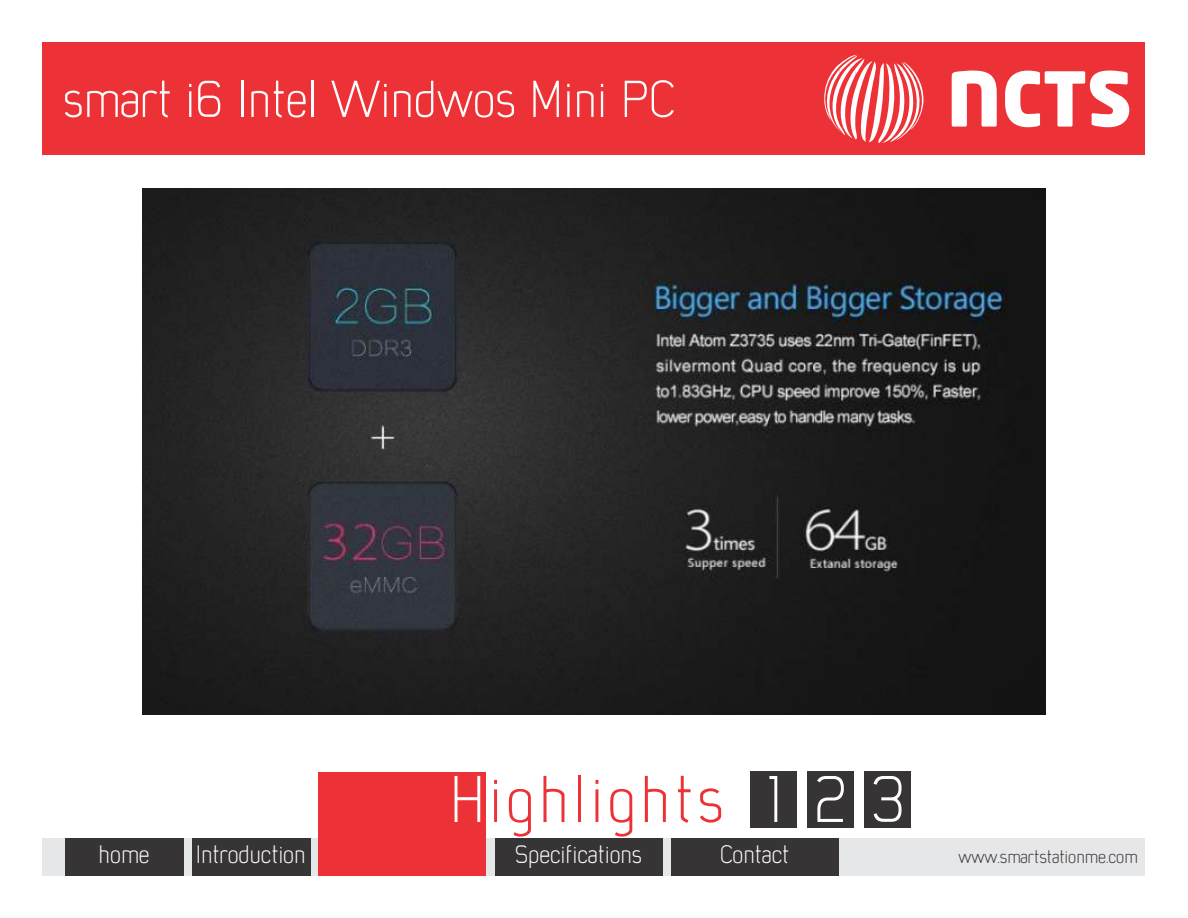
<style>
.page{position:relative;width:1188px;height:918px;background:#fff}
.page>*{position:absolute;margin:0;border:0;box-sizing:border-box;transform-origin:0 0}
.t1{font:300 70.5px "Mister Giacco";letter-spacing:.06em;color:#ed3237}
.t2{font:300 70.5px "Mister Giacco";color:#fefefe}
.t3{font:300 55.5px "Mister Giacco";color:#fefefe}
.t4{font:300 27px "Mister Giacco";color:#fefefe}
.t5{font:300 19.5px "Mister Giacco";color:#373435}
.s1{color:#fefefe}
</style>
<div class="page">
<img style="left:142px;top:189px;width:904px;height:525px">
<div style="left:43px;top:838px;width:1102px;height:37px;background:#e6e7e8"></div>
<div style="left:43px;top:43px;width:1102px;height:112px;background:#ed3237"></div>
<div style="left:65px;top:838px;width:119px;height:37px;background:#373435"></div>
<div style="left:495px;top:838px;width:168px;height:37px;background:#373435"></div>
<div style="left:671px;top:838px;width:168px;height:37px;background:#373435"></div>
<div style="left:192px;top:838px;width:118px;height:37px;background:#373435"></div>
<div style="left:319px;top:772px;width:167px;height:103px;background:#ed3237"></div>
<div style="left:750px;top:772px;width:47px;height:56px;background:#373435"></div>
<div style="left:807px;top:772px;width:47px;height:56px;background:#373435"></div>
<div style="left:864px;top:772px;width:47px;height:56px;background:#373435"></div>
<svg style="left:952px;top:71px;width:177px;height:56px"></svg>
<svg style="left:824px;top:55px;width:100px;height:88px"></svg>
<h2 class="t3" style="left:63px;top:68px;width:615px">smart i6 Intel Windwos Mini PC</h2>
<h1 class="t1" style="left:450px;top:760px;width:275px"><span class="s1">H</span>ighlights</h1>
<h1 class="t2" style="left:765px;top:760px;width:141px">123</h1>
<p class="t4" style="left:99px;top:839px;width:52px">home</p>
<p class="t4" style="left:196px;top:839px;width:111px">Introduction</p>
<p class="t4" style="left:515px;top:839px;width:129px">Specifications</p>
<p class="t4" style="left:720px;top:839px;width:71px">Contact</p>
<p class="t5" style="left:959px;top:846px;width:181px">www.smartstationme.com</p>
</div>
